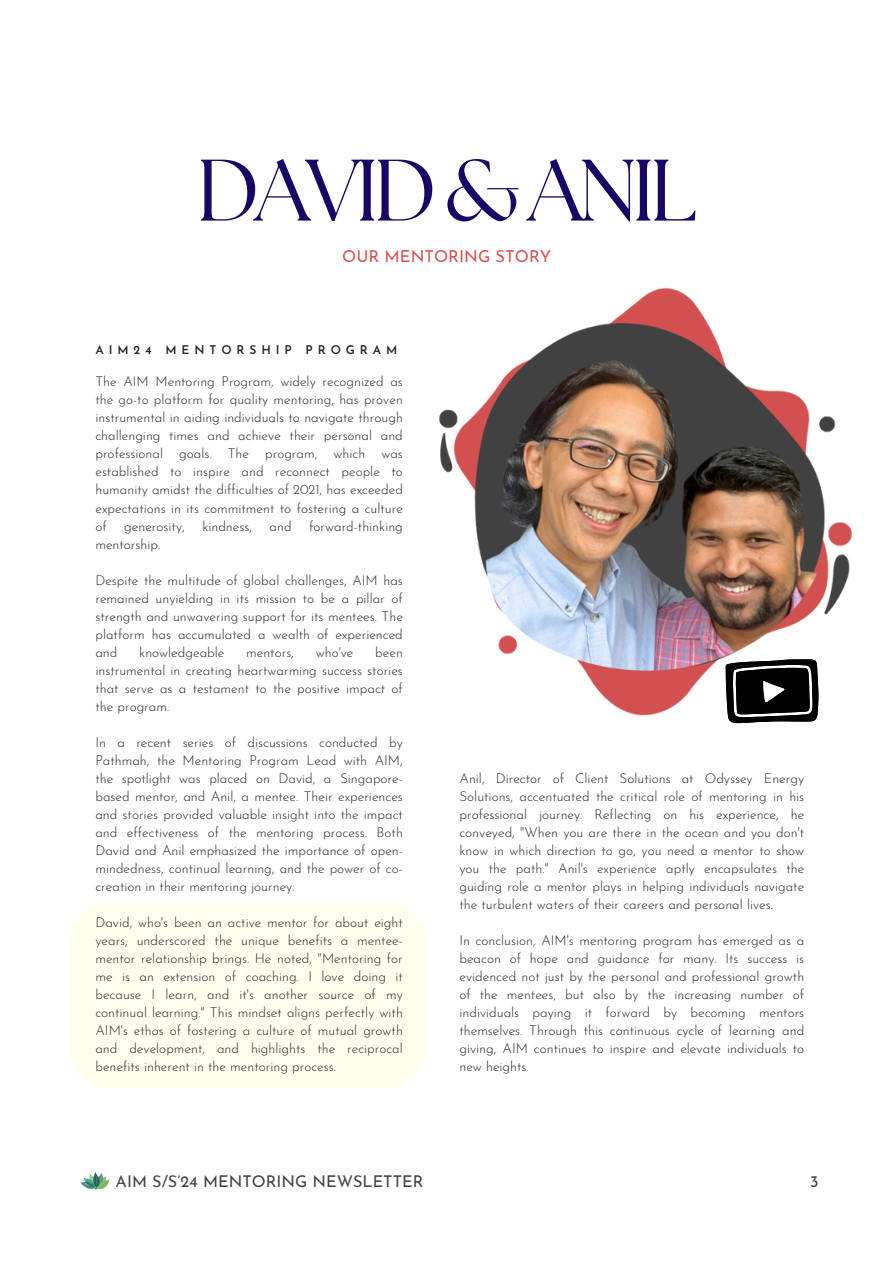
<style>
.page{position:relative;width:894px;height:1264px;background:#fff}
.page>*{position:absolute;margin:0;border:0;box-sizing:border-box;transform-origin:0 0}
.t1{font:87px "The Seasons";letter-spacing:-.06em;color:#190566}
.t2{font:16.5px "Josefin Sans";color:#d45454}
.t3{font:16.2px "Josefin Sans";color:#434343}
.t4{font:300 13.5px/18px "Josefin Sans";color:#212121;text-align:justify}
.t5{font:600 12px "Josefin Sans";letter-spacing:.41em;color:#212121}
</style>
<div class="page">
<div style="left:69px;top:903px;width:358px;height:185px;background:#ffe"></div>
<img style="left:439px;top:287px;width:413px;height:429px">
<svg style="left:725px;top:659px;width:93px;height:65px"></svg>
<img style="left:80px;top:1172px;width:30px;height:18px">
<h2 class="t1" style="left:196px;top:151px;width:502px">DAVID&amp;ANIL</h2>
<p class="t2" style="left:342px;top:249px;width:210px">OUR MENTORING STORY</p>
<h2 class="t5" style="left:95px;top:345px;width:303px">AIM24 MENTORSHIP PROGRAM</h2>
<h3 class="t4" style="left:95px;top:374px;width:309px">The AIM Mentoring Program, widely recognized as the go-to platform for quality mentoring, has proven instrumental in aiding individuals to navigate through challenging times and achieve their personal and professional goals. The program, which was established to inspire and reconnect people to humanity amidst the difficulties of 2021, has exceeded expectations in its commitment to fostering a culture of</h3>
<h3 class="t4" style="left:124px;top:518px;width:62px">generosity,</h3>
<h3 class="t4" style="left:202px;top:518px;width:51px">kindness,</h3>
<h3 class="t4" style="left:269px;top:518px;width:24px">and</h3>
<h3 class="t4" style="left:309px;top:518px;width:95px">forward-thinking</h3>
<h3 class="t4" style="left:95px;top:536px;width:66px">mentorship.</h3>
<h3 class="t4" style="left:95px;top:572px;width:309px">Despite the multitude of global challenges, AIM has remained unyielding in its mission to be a pillar of strength and unwavering support for its mentees. The platform has accumulated a wealth of experienced and</h3>
<h3 class="t4" style="left:95px;top:644px;width:309px;text-indent:280px">been instrumental in creating heartwarming success stories that serve as a testament to the positive impact of the program.</h3>
<h3 class="t4" style="left:95px;top:734px;width:309px">In a recent series of discussions conducted by Pathmah, the Mentoring Program Lead with AIM, the spotlight was placed on David, a Singapore&shy;based mentor, and Anil, a mentee. Their experiences and stories provided valuable insight into the impact and effectiveness of the mentoring process. Both David and Anil emphasized the importance of open&shy;mindedness, continual learning, and the power of co&shy;creation in their mentoring journey.</h3>
<h3 class="t4" style="left:95px;top:914px;width:309px">David, who's been an active mentor for about eight years, underscored the unique benefits a mentee&shy;mentor relationship brings. He noted, "Mentoring for me is an extension of coaching. I love doing it because I learn, and it's another source of my continual learning." This mindset aligns perfectly with AIM's ethos of fostering a culture of mutual growth and development, and highlights the reciprocal benefits inherent in the mentoring process.</h3>
<h3 class="t4" style="left:139px;top:644px;width:87px">knowledgeable</h3>
<h3 class="t4" style="left:246px;top:644px;width:49px">mentors,</h3>
<h3 class="t4" style="left:316px;top:644px;width:39px">who've</h3>
<p class="t4" style="left:459px;top:770px;width:346px">Anil, Director of Client Solutions at Odyssey Energy Solutions, accentuated the critical role of mentoring in his professional journey. Reflecting on his experience, he conveyed, "When you are there in the ocean and you don't know in which direction to go, you need a mentor to show you the path." Anil's experience aptly encapsulates the guiding role a mentor plays in helping individuals navigate the turbulent waters of their careers and personal lives.</p>
<p class="t4" style="left:459px;top:932px;width:346px">In conclusion, AIM's mentoring program has emerged as a beacon of hope and guidance for many. Its success is evidenced not just by the personal and professional growth of the mentees, but also by the increasing number of individuals paying it forward by becoming mentors themselves. Through this continuous cycle of learning and giving, AIM continues to inspire and elevate individuals to new heights.</p>
<h3 class="t3" style="left:116px;top:1174px;width:309px">AIM S/S’24 MENTORING NEWSLETTER</h3>
<h3 class="t3" style="left:809px;top:1174px;width:10px">3</h3>
</div>
